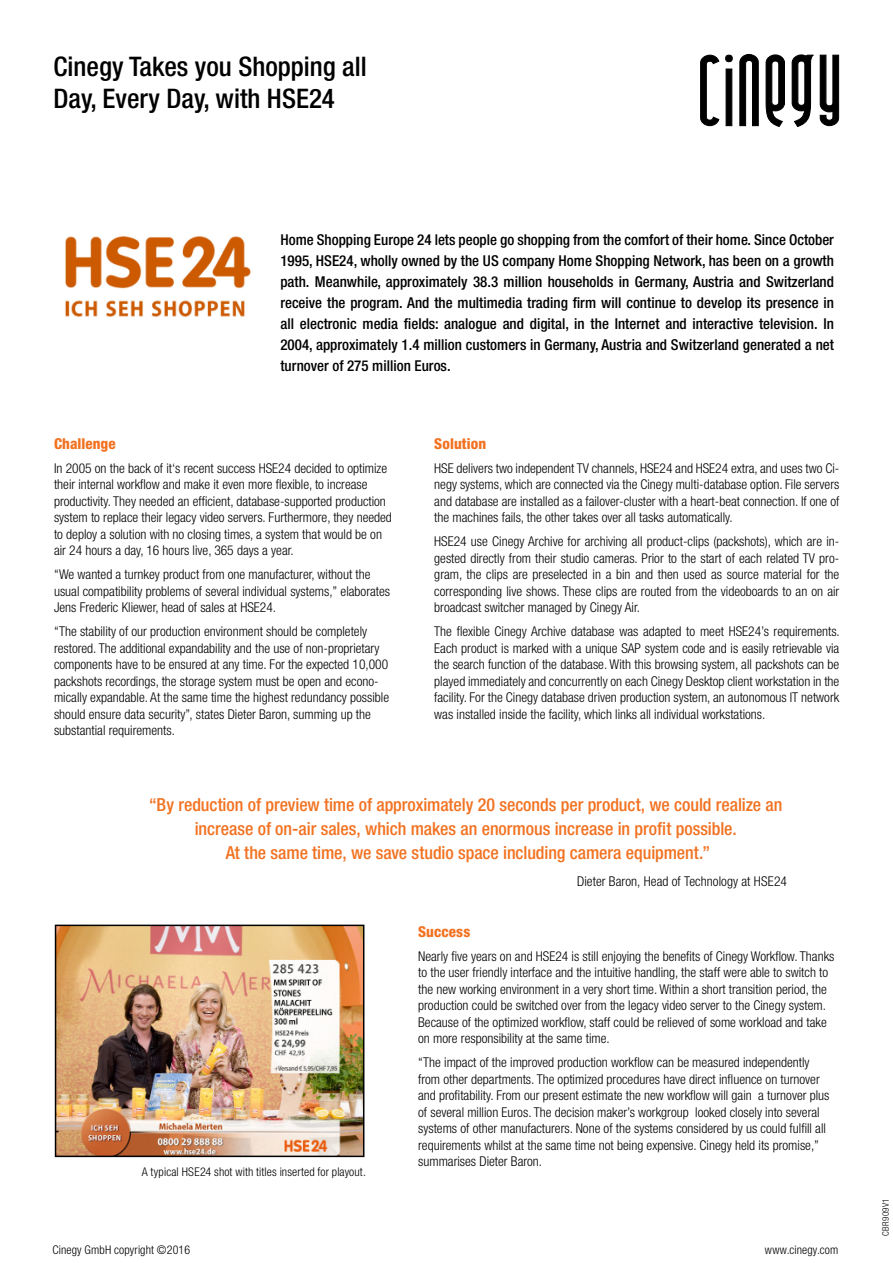
<style>
.page{position:relative;width:893px;height:1263px;background:#fff}
.page>*{position:absolute;margin:0;border:0;box-sizing:border-box;transform-origin:0 0}
.t1{font:105px "Andover";letter-spacing:-.015em;color:#000}
.t2{font:500 condensed 27px/33px "Helvetica Neue";color:#000}
.t3{font:500 condensed 18px/24px "Helvetica Neue";letter-spacing:-.005em;color:#f27221;text-align:center}
.t4{font:500 condensed 15px/21px "Helvetica Neue";color:#000;text-align:justify}
.t5{font:800 condensed 15px "Helvetica Neue";letter-spacing:.005em;color:#f27221}
.t6{font:300 condensed 13.5px/16.5px "Helvetica Neue";color:#000}
.t7{font:300 condensed 12px "Helvetica Neue";letter-spacing:.01em;color:#000}
.t8{font:300 condensed 9px "Helvetica Neue";letter-spacing:.035em;color:#000}
</style>
<div class="page">
<svg style="left:700px;top:54px;width:139px;height:73px"></svg>
<img style="left:65px;top:235px;width:186px;height:82px">
<img style="left:57px;top:927px;width:305px;height:228px">
<div style="left:55px;top:925px;width:309px;height:232px;border:1px solid #000"></div>
<h2 class="t2" style="left:54px;top:52px;width:315px">Cinegy Takes you Shopping all<br>Day, Every Day, with HSE24</h2>
<h1 class="t1" style="left:700px;top:28px;width:149px">CINEGY</h1>
<p class="t4" style="left:280px;top:230px;width:555px">Home Shopping Europe 24 lets people go shopping from the comfort of their home. Since October 1995, HSE24, wholly owned by the US company Home Shopping Network, has been on a growth path. Meanwhile, approximately 38.3 million households in Germany, Austria and Switzerland receive the program. And the multimedia trading firm will continue to develop its presence in all electronic media fields: analogue and digital, in the Internet and interactive television. In 2004, approximately 1.4 million customers in Germany, Austria and Switzerland generated a net turnover of 275 million Euros.</p>
<p class="t5" style="left:54px;top:438px;width:63px">Challenge</p>
<p class="t6" style="left:54px;top:461px;width:339px">In 2005 on the back of it‘s recent success HSE24 decided to optimize their internal workflow and make it even more flexible, to increase productivity. They needed an efficient, database-supported production system to replace their legacy video servers. Furthermore, they needed to deploy a solution with no closing times, a system that would be on air 24 hours a day, 16 hours live, 365 days a year.</p>
<p class="t6" style="left:54px;top:567px;width:337px">“We wanted a turnkey product from one manufacturer, without the usual compatibility problems of several individual systems,” elaborates<br>Jens Frederic Kliewer, head of sales at HSE24.</p>
<p class="t6" style="left:54px;top:624px;width:336px">“The stability of our production environment should be completely restored. The additional expandability and the use of non-proprietary components have to be ensured at any time. For the expected 10,000 packshots recordings, the storage system must be open and econo&shy;mically expandable. At the same time the highest redundancy possible should ensure data security”, states Dieter Baron, summing up the substantial requirements.</p>
<p class="t5" style="left:434px;top:438px;width:53px">Solution</p>
<p class="t6" style="left:434px;top:461px;width:406px;text-align:justify">HSE delivers two independent TV channels, HSE24 and HSE24 extra, and uses two Ci&shy;negy systems, which are connected via the Cinegy multi-database option. File servers and database are installed as a failover-cluster with a heart-beat connection. If one of the machines fails, the other takes over all tasks automatically.</p>
<p class="t6" style="left:434px;top:534px;width:406px;text-align:justify">HSE24 use Cinegy Archive for archiving all product-clips (packshots), which are in&shy;gested directly from their studio cameras. Prior to the start of each related TV pro&shy;gram, the clips are preselected in a bin and then used as source material for the corresponding live shows. These clips are routed from the videoboards to an on air broadcast switcher managed by Cinegy Air.</p>
<p class="t6" style="left:434px;top:624px;width:407px;text-align:justify">The flexible Cinegy Archive database was adapted to meet HSE24’s requirements.<br>Each product is marked with a unique SAP system code and is easily retrievable via the search function of the database. With this browsing system, all packshots can be played immediately and concurrently on each Cinegy Desktop client workstation in the facility. For the Cinegy database driven production system, an autonomous IT network was installed inside the facility, which links all individual workstations.</p>
<p class="t3" style="left:149px;top:794px;width:635px">“By reduction of preview time of approximately 20 seconds per product, we could realize an increase of on-air sales, which makes an enormous increase in profit possible.<br>At the same time, we save studio space including camera equipment.”</p>
<p class="t6" style="left:577px;top:874px;width:211px">Dieter Baron, Head of Technology at HSE24</p>
<p class="t7" style="left:142px;top:1167px;width:225px">A typical HSE24 shot with titles inserted for playout.</p>
<p class="t5" style="left:418px;top:926px;width:54px">Success</p>
<p class="t6" style="left:418px;top:949px;width:418px">Nearly five years on and HSE24 is still enjoying the benefits of Cinegy Workflow. Thanks to the user friendly interface and the intuitive handling, the staff were able to switch to the new working environment in a very short time. Within a short transition period, the production could be switched over from the legacy video server to the Cinegy system.<br>Because of the optimized workflow, staff could be relieved of some workload and take on more responsibility at the same time.</p>
<p class="t6" style="left:418px;top:1055px;width:413px">“The impact of the improved production workflow can be measured independently from other departments. The optimized procedures have direct influence on turnover and profitability. From our present estimate the new workflow will gain a turnover plus of several million Euros. The decision maker’s workgroup looked closely into several systems of other manufacturers. None of the systems considered by us could fulfill all requirements whilst at the same time not being expensive. Cinegy held its promise,” summarises Dieter Baron.</p>
<p class="t7" style="left:52px;top:1245px;width:139px">Cinegy GmbH copyright ©2016</p>
<p class="t7" style="left:764px;top:1245px;width:75px">www.cinegy.com</p>
<p class="t8" style="left:882px;top:1236px;width:39px;rotate:-90deg">CBR909V1</p>
</div>
